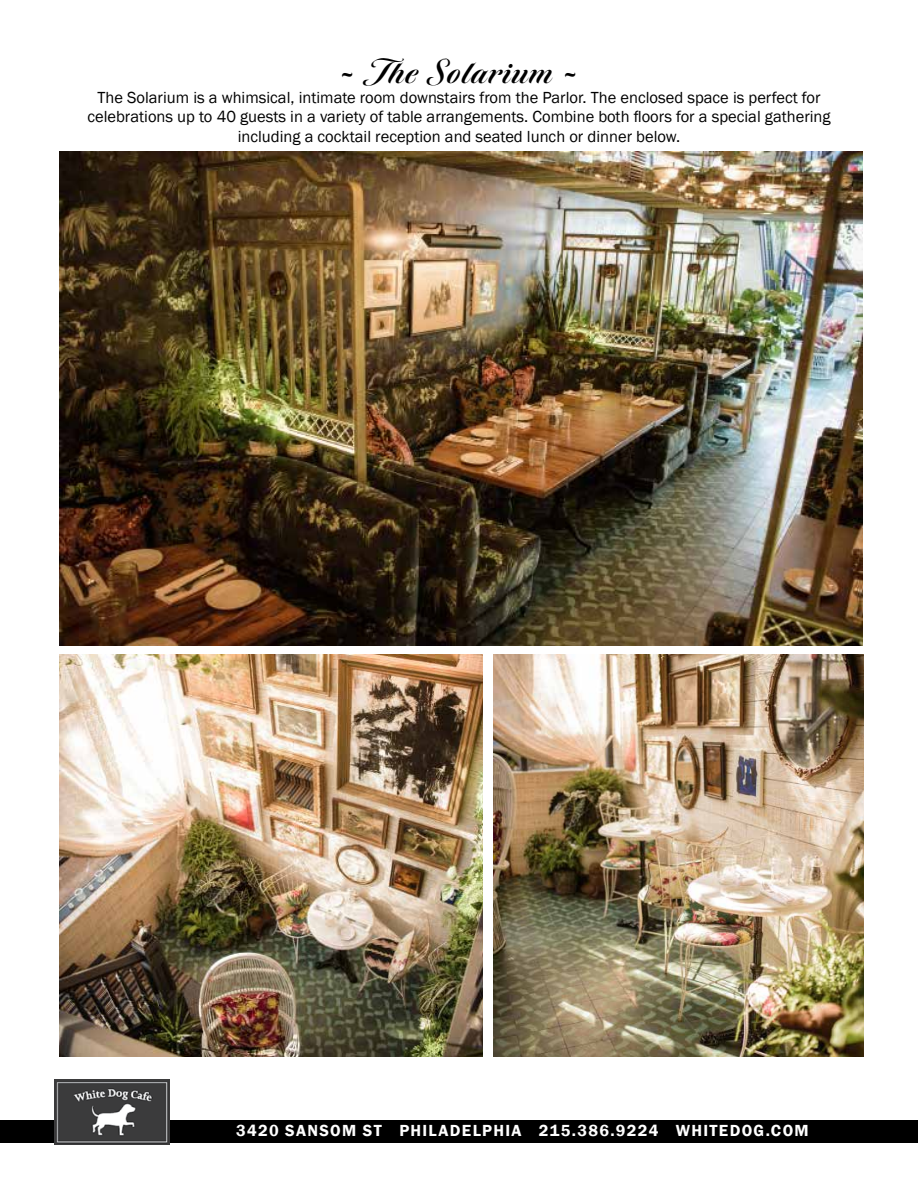
<style>
.page{position:relative;width:918px;height:1188px;background:#fff}
.page>*{position:absolute;margin:0;border:0;box-sizing:border-box;transform-origin:0 0}
.t1{font:700 36px "Tangier";letter-spacing:.05em;color:#000}
.t2{font:16.5px/19.8px "Franklin Gothic";color:#000;text-align:center}
.t3{font:600 16.5px "Franklin Gothic";letter-spacing:.08em;color:#fff}
</style>
<div class="page">
<div style="left:0;top:1121px;width:918px;height:22px;background:#000"></div>
<img style="left:54px;top:1079px;width:115px;height:66px">
<img style="left:59px;top:151px;width:804px;height:495px">
<img style="left:59px;top:654px;width:424px;height:402px">
<img style="left:494px;top:654px;width:369px;height:402px">
<h1 class="t1" style="left:341px;top:51px;width:238px">- The Solarium -</h1>
<p class="t2" style="left:87px;top:88px;width:745px">The Solarium is a whimsical, intimate room downstairs from the Parlor. The enclosed space is perfect for celebrations up to 40 guests in a variety of table arrangements. Combine both floors for a special gathering including a cocktail reception and seated lunch or dinner below.</p>
<p class="t3" style="left:236px;top:1120px;width:574px">3420 SANSOM ST PHILADELPHIA 215.386.9224 WHITEDOG.COM</p>
</div>
